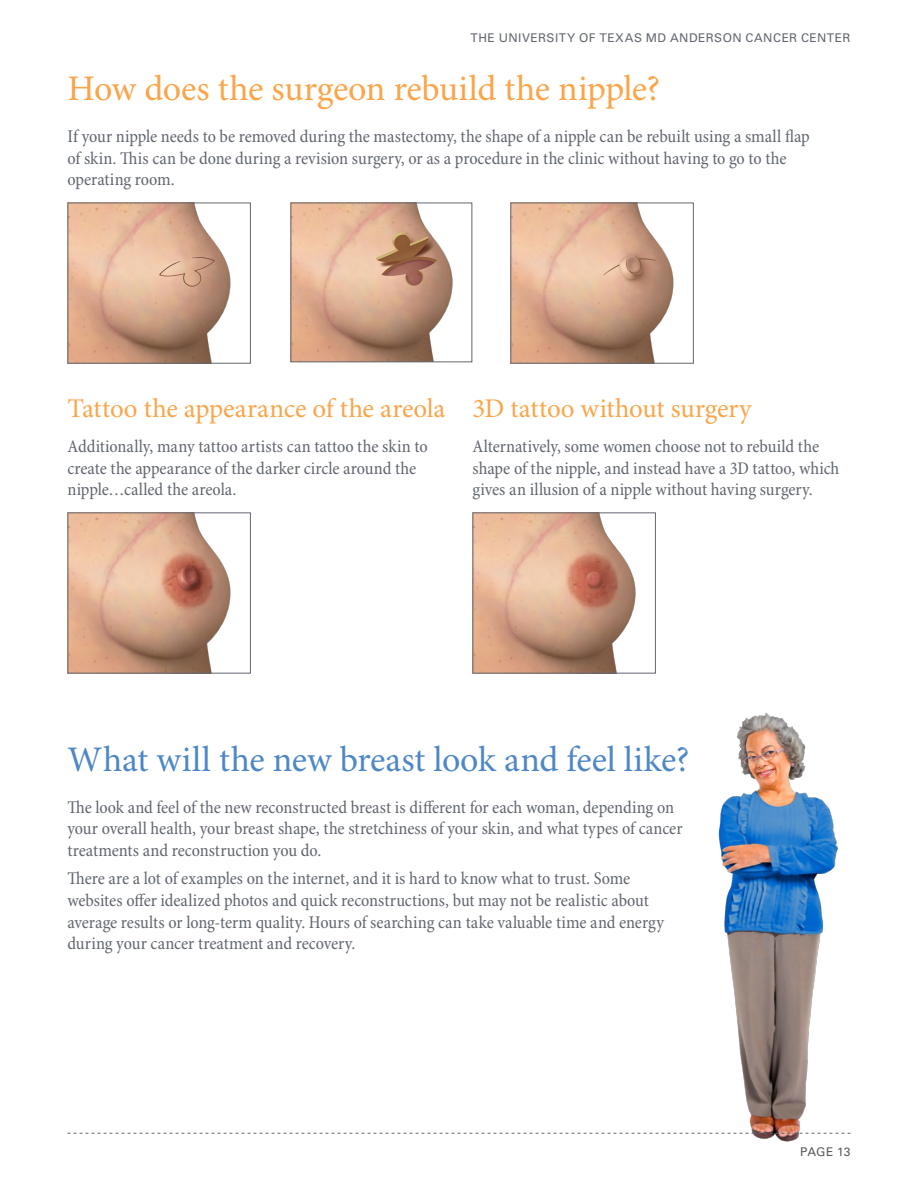
<style>
.page{position:relative;width:918px;height:1188px;background:#fff}
.page>*{position:absolute;margin:0;border:0;box-sizing:border-box;transform-origin:0 0}
.Heading{font:36px "Minion Pro";letter-spacing:-.005em;color:#4e87c6}
.Heading-2{font:36px "Minion Pro";letter-spacing:-.015em;color:#faa54a}
.Subheading_1{font:27px "Minion Pro";letter-spacing:-.005em;color:#faa54a}
.Body_12{font:condensed 18px/21.6px "Minion Pro";letter-spacing:-.005em;color:#626770}
.t1{font:12px "Univers LT Std";letter-spacing:.04em;color:#626770}
.t2{font:12px "Univers LT Std";letter-spacing:.005em;color:#58595b}
</style>
<div class="page">
<img style="left:474px;top:514px;width:162px;height:158px">
<div style="left:472px;top:512px;width:184px;height:162px;border:1px solid #626770"></div>
<img style="left:70px;top:514px;width:161px;height:158px">
<div style="left:68px;top:512px;width:183px;height:162px;border:1px solid #626770"></div>
<img style="left:716px;top:713px;width:123px;height:429px">
<img style="left:70px;top:205px;width:161px;height:157px">
<div style="left:68px;top:203px;width:183px;height:161px;border:1px solid #626770"></div>
<img style="left:293px;top:205px;width:160px;height:155px">
<div style="left:291px;top:203px;width:181px;height:159px;border:1px solid #626770"></div>
<img style="left:512px;top:205px;width:162px;height:157px">
<div style="left:510px;top:203px;width:184px;height:161px;border:1px solid #626770"></div>
<svg style="left:68px;top:1133px;width:782px;height:1px"></svg>
<p class="t1" style="left:471px;top:31px;width:381px">THE UNIVERSITY OF TEXAS MD ANDERSON CANCER CENTER</p>
<p class="Heading-2" style="left:68px;top:67px;width:594px">How does the surgeon rebuild the nipple?</p>
<p class="Body_12" style="left:68px;top:126px;width:744px">If your nipple needs to be removed during the mastectomy, the shape of a nipple can be rebuilt using a small flap of skin. This can be done during a revision surgery, or as a procedure in the clinic without having to go to the operating room.</p>
<p class="Subheading_1" style="left:68px;top:392px;width:379px">Tattoo the appearance of the areola</p>
<p class="Body_12" style="left:68px;top:436px;width:362px">Additionally, many tattoo artists can tattoo the skin to create the appearance of the darker circle around the nipple…called the areola.</p>
<p class="Subheading_1" style="left:472px;top:392px;width:281px">3D tattoo without surgery</p>
<p class="Body_12" style="left:472px;top:436px;width:368px">Alternatively, some women choose not to rebuild the shape of the nipple, and instead have a 3D tattoo, which gives an illusion of a nipple without having surgery.</p>
<p class="Heading" style="left:68px;top:738px;width:623px">What will the new breast look and feel like?</p>
<p class="Body_12" style="left:68px;top:797px;width:617px">The look and feel of the new reconstructed breast is different for each woman, depending on your overall health, your breast shape, the stretchiness of your skin, and what types of cancer treatments and reconstruction you do.</p>
<p class="Body_12" style="left:68px;top:869px;width:598px">There are a lot of examples on the internet, and it is hard to know what to trust. Some websites offer idealized photos and quick reconstructions, but may not be realistic about average results or long-term quality. Hours of searching can take valuable time and energy during your cancer treatment and recovery.</p>
<p class="t2" style="left:800px;top:1144px;width:52px">PAGE 13</p>
</div>
